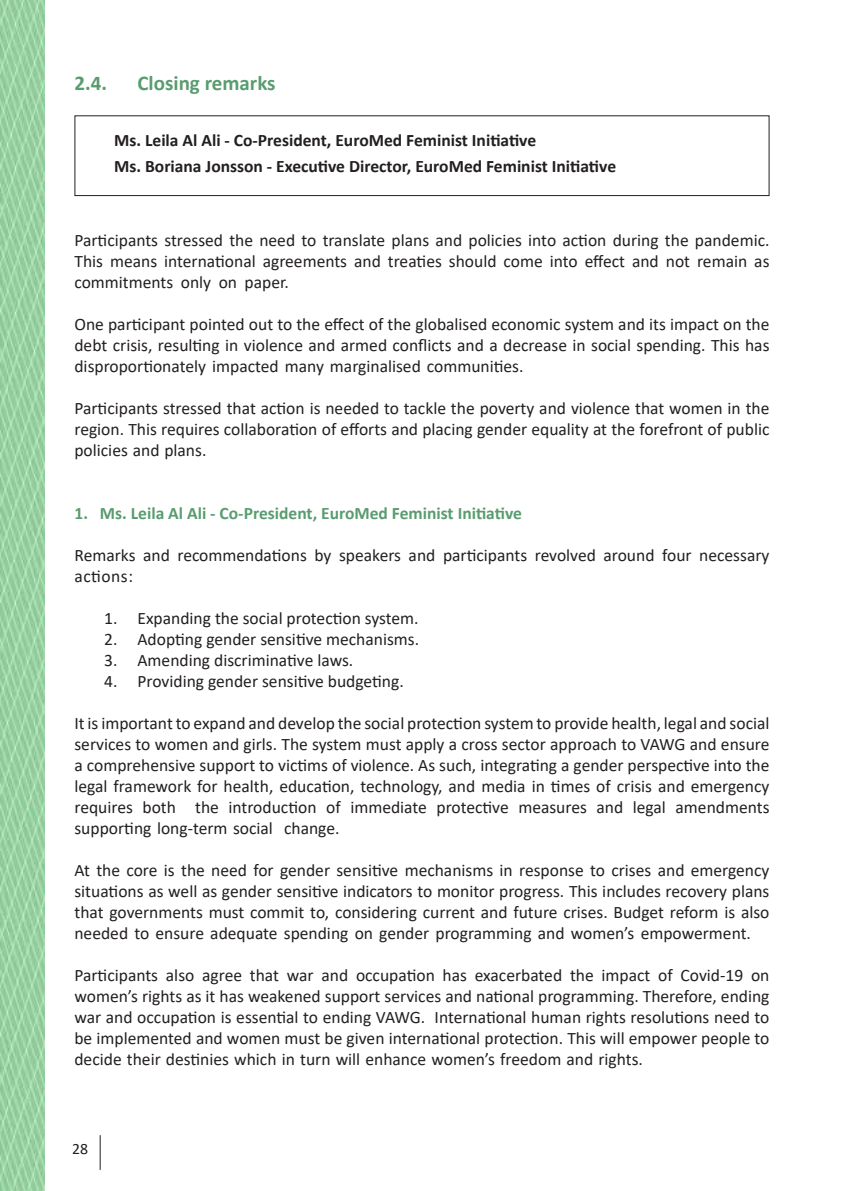
<style>
.page{position:relative;width:844px;height:1191px;background:#fff}
.page>*{position:absolute;margin:0;border:0;box-sizing:border-box;transform-origin:0 0}
.t1{font:700 21px "Calibri";color:#599c6f}
.t2{font:17.5px/21px "Calibri";color:#231f20;text-align:justify}
.t3{font:700 17.5px/26.2px "Calibri";color:#231f20}
.t4{font:700 17.5px "Calibri";color:#599c6f}
.t5{font:15.75px "Calibri";color:#231f20}
</style>
<div class="page">
<div style="left:74px;top:115px;width:695px;height:81px;border:1px solid #231f20"></div>
<hr style="left:100px;top:1135px;width:1px;height:34px;background:#231f20">
<img style="left:0;top:0;width:45px;height:1191px">
<p class="t1" style="left:74px;top:68px;width:34px">2.4.</p>
<p class="t1" style="left:137px;top:68px;width:140px">Closing remarks</p>
<p class="t3" style="left:114px;top:127px;width:503px">Ms. Leila Al Ali - Co-President, EuroMed Feminist Initiative<br>Ms. Boriana Jonsson - Executive Director, EuroMed Feminist Initiative</p>
<p class="t2" style="left:74px;top:229px;width:696px">Participants stressed the need to translate plans and policies into action during the pandemic.<br>This means international agreements and treaties should come into effect and not remain as commitments only on paper.</p>
<p class="t2" style="left:74px;top:313px;width:696px">One participant pointed out to the effect of the globalised economic system and its impact on the debt crisis, resulting in violence and armed conflicts and a decrease in social spending. This has disproportionately impacted many marginalised communities.</p>
<p class="t2" style="left:74px;top:397px;width:696px">Participants stressed that action is needed to tackle the poverty and violence that women in the region. This requires collaboration of efforts and placing gender equality at the forefront of public policies and plans.</p>
<p class="t4" style="left:74px;top:501px;width:449px">1. Ms. Leila Al Ali - Co-President, EuroMed Feminist Initiative</p>
<p class="t2" style="left:74px;top:544px;width:696px">Remarks and recommendations by speakers and participants revolved around four necessary actions:</p>
<p class="t2" style="left:104px;top:607px;width:316px">1. Expanding the social protection system.</p>
<p class="t2" style="left:104px;top:628px;width:316px">2. Adopting gender sensitive mechanisms.</p>
<p class="t2" style="left:104px;top:649px;width:250px">3. Amending discriminative laws.</p>
<p class="t2" style="left:104px;top:670px;width:301px">4. Providing gender sensitive budgeting.</p>
<p class="t2" style="left:74px;top:712px;width:696px">It is important to expand and develop the social protection system to provide health, legal and social services to women and girls. The system must apply a cross sector approach to VAWG and ensure a comprehensive support to victims of violence. As such, integrating a gender perspective into the legal framework for health, education, technology, and media in times of crisis and emergency requires both the introduction of immediate protective measures and legal amendments supporting long-term social change.</p>
<p class="t2" style="left:74px;top:859px;width:696px">At the core is the need for gender sensitive mechanisms in response to crises and emergency situations as well as gender sensitive indicators to monitor progress. This includes recovery plans that governments must commit to, considering current and future crises. Budget reform is also needed to ensure adequate spending on gender programming and women’s empowerment.</p>
<p class="t2" style="left:74px;top:964px;width:696px">Participants also agree that war and occupation has exacerbated the impact of Covid-19 on women’s rights as it has weakened support services and national programming. Therefore, ending war and occupation is essential to ending VAWG. International human rights resolutions need to be implemented and women must be given international protection. This will empower people to decide their destinies which in turn will enhance women’s freedom and rights.</p>
<p class="t5" style="left:72px;top:1138px;width:17px">28</p>
</div>
